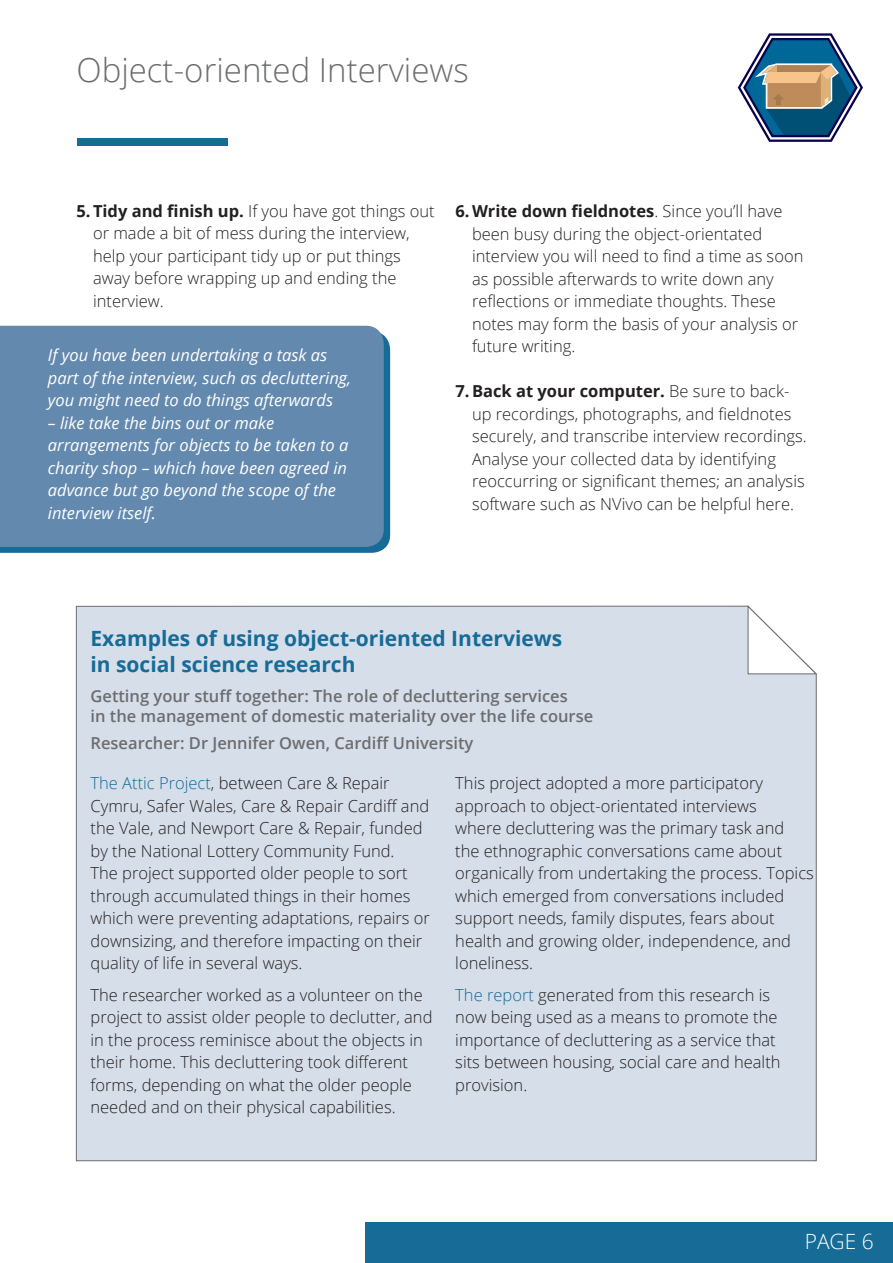
<style>
.page{position:relative;width:893px;height:1263px;background:#fff}
.page>*{position:absolute;margin:0;border:0;box-sizing:border-box;transform-origin:0 0}
.t1{font:300 33px "Open Sans";color:#6c6d70}
.Heading{font:700 21px "Open Sans";color:#166b97}
.t2{font:300 21px "Open Sans";color:#fff}
.Body_Text{font:300 16.5px/22.5px "Open Sans";color:#231f20}
.pop_out{font:italic 16.5px/22.5px "Open Sans";color:#fff}
.Body_Text-2{font:600 16.5px "Open Sans";color:#6c6d70}
.s1{font-weight:700}
.s2{color:#166b97}
</style>
<div class="page">
<svg style="left:738px;top:33px;width:125px;height:109px"></svg>
<div style="left:77px;top:138px;width:150px;height:8px;background:#166b97"></div>
<div style="left:366px;top:1222px;width:527px;height:41px;background:#166b97"></div>
<svg style="left:0;top:335px;width:390px;height:218px;background:#20719b"></svg>
<div style="left:0;top:326px;width:384px;height:221px;background:#6389ae"></div>
<div style="left:76px;top:606px;width:741px;height:555px;background:#d6dee9"></div>
<svg style="left:747px;top:606px;width:70px;height:68px"></svg>
<h1 class="t1" style="left:77px;top:47px;width:394px">Object-oriented Interviews</h1>
<p class="Body_Text" style="left:93px;top:199px;width:343px;text-indent:-16px"><span class="s1">5.Tidy and finish up.</span> If you have got things out or made a bit of mess during the interview, help your participant tidy up or put things away before wrapping up and ending the interview.</p>
<p class="pop_out" style="left:48px;top:344px;width:305px">If you have been undertaking a task as part of the interview, such as decluttering, you might need to do things afterwards</p>
<p class="pop_out" style="left:48px;top:411px;width:302px">– like take the bins out or make arrangements for objects to be taken to a charity shop – which have been agreed in advance but go beyond the scope of the interview itself.</p>
<p class="Body_Text" style="left:472px;top:200px;width:333px;text-indent:-16px"><span class="s1">6.Write down fieldnotes</span>. Since you’ll have been busy during the object-orientated interview you will need to find a time as soon as possible afterwards to write down any reflections or immediate thoughts. These notes may form the basis of your analysis or future writing.</p>
<p class="Body_Text" style="left:472px;top:380px;width:336px;text-indent:-16px"><span class="s1">7.Back at your computer.</span> Be sure to back&shy;up recordings, photographs, and fieldnotes securely, and transcribe interview recordings.<br>Analyse your collected data by identifying reoccurring or significant themes; an analysis software such as NVivo can be helpful here.</p>
<p class="Heading" style="left:91px;top:624px;width:473px">Examples of using object-oriented Interviews</p>
<p class="Heading" style="left:91px;top:649px;width:266px">in social science research</p>
<p class="Body_Text-2" style="left:91px;top:685px;width:479px">Getting your stuff together: The role of decluttering services</p>
<p class="Body_Text-2" style="left:91px;top:705px;width:504px">in the management of domestic materiality over the life course</p>
<p class="Body_Text-2" style="left:91px;top:732px;width:384px">Researcher: Dr Jennifer Owen, Cardiff University</p>
<p class="Body_Text" style="left:455px;top:772px;width:360px">This project adopted a more participatory approach to object-orientated interviews<br>where decluttering was the primary task and<br>the ethnographic conversations came about organically from undertaking the process. Topics which emerged from conversations included support needs, family disputes, fears about health and growing older, independence, and loneliness.</p>
<p class="Body_Text" style="left:455px;top:983px;width:327px"><span class="s2">The report</span> generated from this research is now being used as a means to promote the importance of decluttering as a service that sits between housing, social care and health provision.</p>
<p class="Body_Text" style="left:91px;top:772px;width:341px"><span class="s2">The Attic Project</span>, between Care &amp; Repair Cymru, Safer Wales, Care &amp; Repair Cardiff and the Vale, and Newport Care &amp; Repair, funded by the National Lottery Community Fund.<br>The project supported older people to sort through accumulated things in their homes which were preventing adaptations, repairs or downsizing, and therefore impacting on their quality of life in several ways.</p>
<p class="Body_Text" style="left:91px;top:983px;width:343px">The researcher worked as a volunteer on the project to assist older people to declutter, and in the process reminisce about the objects in their home. This decluttering took different forms, depending on what the older people needed and on their physical capabilities.</p>
<p class="t2" style="left:805px;top:1227px;width:71px">PAGE 6</p>
</div>
